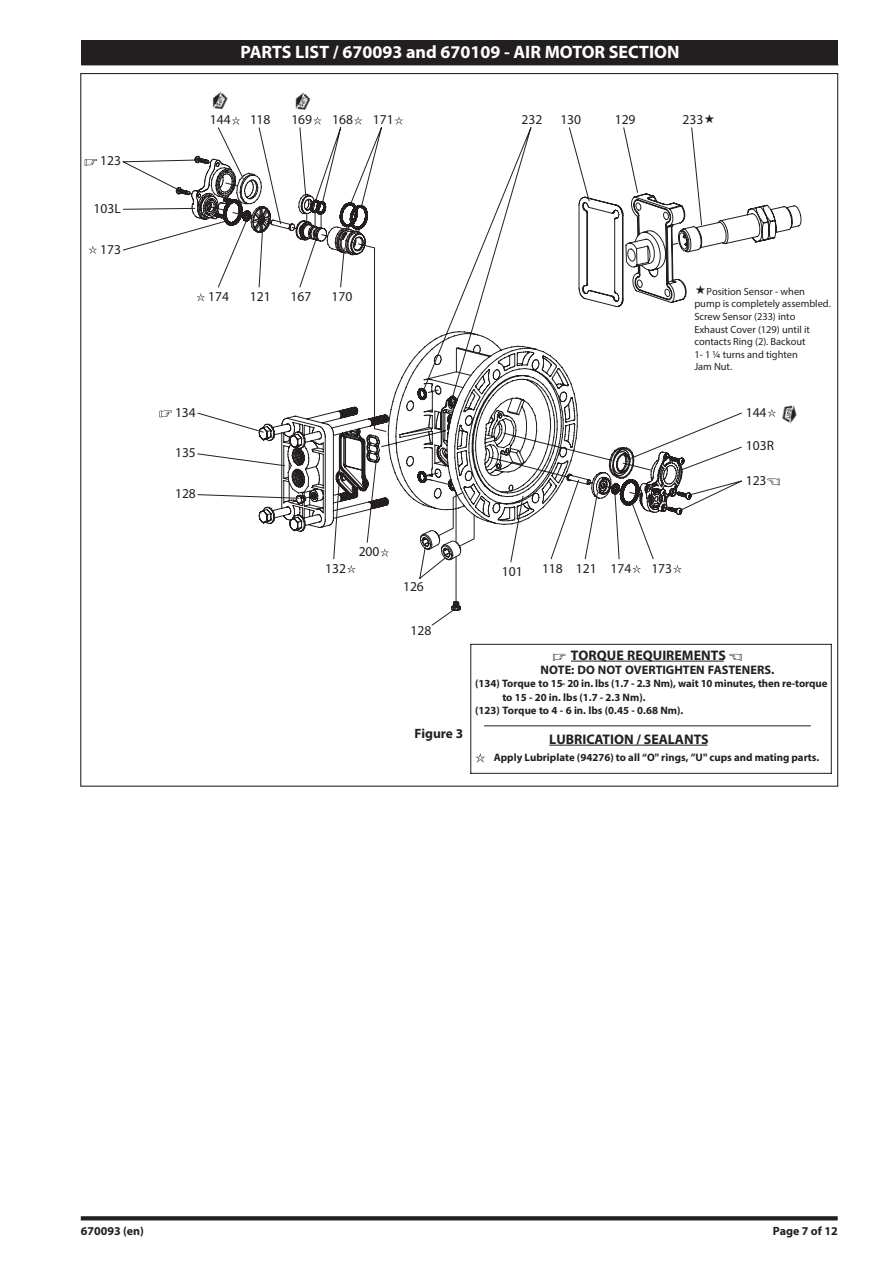
<style>
.page{position:relative;width:893px;height:1263px;background:#fff}
.page>*{position:absolute;margin:0;border:0;box-sizing:border-box;transform-origin:0 0}
.Table_Heading_White{font:700 18px "Myriad Pro";color:#fff}
.t1{font:700 13.95px "Myriad Pro";color:#231f20}
.t2{font:13.65px "Myriad Pro";color:#231f20}
.Heading_reverse_bold{font:700 13.5px "Myriad Pro";color:#231f20}
.t3{font:700 12.3px "Myriad Pro";color:#231f20}
.t4{font:700 12px "Myriad Pro";color:#231f20}
.t5{font:700 10.8px "Myriad Pro";color:#231f20}
.t6{font:10.5px/12.5px "Myriad Pro";color:#231f20}
</style>
<div class="page">
<svg style="left:81px;top:1216px;width:757px;height:4px;background:#2e2b2c"></svg>
<svg style="left:259px;top:499px;width:422px;height:112px"></svg>
<svg style="left:553px;top:654px;width:12px;height:7px"></svg>
<hr style="left:571px;top:661px;width:153px;height:1px;background:#231f20">
<svg style="left:729px;top:654px;width:13px;height:7px"></svg>
<hr style="left:471px;top:644px;width:360px;height:1px;background:#231f20">
<hr style="left:831px;top:644px;width:1px;height:129px;background:#231f20">
<hr style="left:471px;top:773px;width:360px;height:1px;background:#231f20">
<hr style="left:470px;top:644px;width:1px;height:129px;background:#231f20">
<svg style="left:632px;top:565px;width:9px;height:8px"></svg>
<svg style="left:768px;top:409px;width:8px;height:8px"></svg>
<svg style="left:687px;top:412px;width:55px;height:57px"></svg>
<svg style="left:767px;top:478px;width:13px;height:7px"></svg>
<svg style="left:687px;top:480px;width:55px;height:28px"></svg>
<svg style="left:673px;top:565px;width:9px;height:8px"></svg>
<svg style="left:367px;top:499px;width:22px;height:58px"></svg>
<svg style="left:510px;top:560px;width:13px;height:2px"></svg>
<svg style="left:85px;top:159px;width:12px;height:7px"></svg>
<svg style="left:395px;top:116px;width:8px;height:9px"></svg>
<svg style="left:89px;top:246px;width:8px;height:8px"></svg>
<svg style="left:123px;top:116px;width:259px;height:302px"></svg>
<hr style="left:549px;top:745px;width:158px;height:1px;background:#231f20">
<svg style="left:475px;top:753px;width:10px;height:10px"></svg>
<hr style="left:484px;top:726px;width:326px;height:1px;background:#231f20">
<img style="left:212px;top:91px;width:16px;height:19px">
<img style="left:295px;top:92px;width:16px;height:18px">
<img style="left:782px;top:405px;width:15px;height:19px">
<svg style="left:503px;top:127px;width:28px;height:66px"></svg>
<svg style="left:347px;top:565px;width:9px;height:8px"></svg>
<svg style="left:333px;top:499px;width:7px;height:60px"></svg>
<svg style="left:431px;top:607px;width:26px;height:19px"></svg>
<svg style="left:197px;top:196px;width:223px;height:303px"></svg>
<svg style="left:623px;top:127px;width:15px;height:66px"></svg>
<svg style="left:569px;top:127px;width:19px;height:66px"></svg>
<svg style="left:420px;top:193px;width:267px;height:367px"></svg>
<svg style="left:419px;top:492px;width:56px;height:87px"></svg>
<div style="left:81px;top:40px;width:757px;height:25px;background:#231f20"></div>
<svg style="left:672px;top:127px;width:130px;height:126px"></svg>
<p class="Table_Heading_White" style="left:240px;top:41px;width:441px">PARTS LIST / 670093 and 670109 - AIR MOTOR SECTION</p>
<p class="t2" style="left:100px;top:152px;width:22px">123</p>
<p class="t2" style="left:94px;top:200px;width:29px">103L</p>
<p class="t2" style="left:100px;top:240px;width:22px">173</p>
<p class="t2" style="left:210px;top:111px;width:22px">144</p>
<p class="t2" style="left:250px;top:111px;width:22px">118</p>
<p class="t2" style="left:291px;top:111px;width:22px">169</p>
<p class="t2" style="left:332px;top:111px;width:22px">168</p>
<p class="t2" style="left:373px;top:111px;width:22px">171</p>
<p class="t2" style="left:208px;top:288px;width:22px">174</p>
<p class="t2" style="left:250px;top:288px;width:22px">121</p>
<p class="t2" style="left:291px;top:288px;width:22px">167</p>
<p class="t2" style="left:331px;top:288px;width:22px">170</p>
<p class="t2" style="left:522px;top:111px;width:22px">232</p>
<p class="t2" style="left:560px;top:111px;width:22px">130</p>
<p class="t2" style="left:615px;top:111px;width:22px">129</p>
<p class="t2" style="left:682px;top:111px;width:22px">233</p>
<p class="t6" style="left:694px;top:285px;width:138px;text-indent:12px">Position Sensor - when pump is completely assembled.<br>Screw Sensor (233) into<br>Exhaust Cover (129) until it contacts Ring (2). Backout<br>1- 1 ¼ turns and tighten<br>Jam Nut.</p>
<p class="t2" style="left:175px;top:404px;width:22px">134</p>
<p class="t2" style="left:746px;top:404px;width:22px">144</p>
<p class="t2" style="left:175px;top:444px;width:22px">135</p>
<p class="t2" style="left:175px;top:485px;width:22px">128</p>
<p class="t2" style="left:325px;top:560px;width:22px">132</p>
<p class="t2" style="left:359px;top:543px;width:22px">200</p>
<p class="t2" style="left:746px;top:437px;width:30px">103R</p>
<p class="t2" style="left:746px;top:471px;width:22px">123</p>
<p class="t2" style="left:403px;top:578px;width:22px">126</p>
<p class="t2" style="left:502px;top:563px;width:22px">101</p>
<p class="t2" style="left:542px;top:560px;width:56px">118 121</p>
<p class="t2" style="left:651px;top:560px;width:22px">173</p>
<p class="t2" style="left:611px;top:560px;width:22px">174</p>
<p class="t2" style="left:411px;top:621px;width:22px">128</p>
<p class="Heading_reverse_bold" style="left:415px;top:725px;width:50px">Figure 3</p>
<p class="t1" style="left:571px;top:646px;width:156px">TORQUE REQUIREMENTS</p>
<p class="t3" style="left:541px;top:661px;width:235px">NOTE: DO NOT OVERTIGHTEN FASTENERS.</p>
<p class="t5" style="left:475px;top:676px;width:354px">(134) Torque to 15 - 20 in. lbs (1.7 - 2.3 Nm), wait 10 minutes, then re-torque</p>
<p class="t5" style="left:502px;top:690px;width:145px">to 15 - 20 in. lbs (1.7 - 2.3 Nm).</p>
<p class="t5" style="left:475px;top:703px;width:210px">(123) Torque to 4 - 6 in. lbs (0.45 - 0.68 Nm).</p>
<p class="t5" style="left:494px;top:751px;width:327px">Apply Lubriplate (94276) to all “O" rings, ”U" cups and mating parts.</p>
<p class="t1" style="left:549px;top:730px;width:161px">LUBRICATION / SEALANTS</p>
<p class="t4" style="left:81px;top:1223px;width:65px">670093 (en)</p>
<p class="t4" style="left:773px;top:1223px;width:66px">Page 7 of 12</p>
</div>
